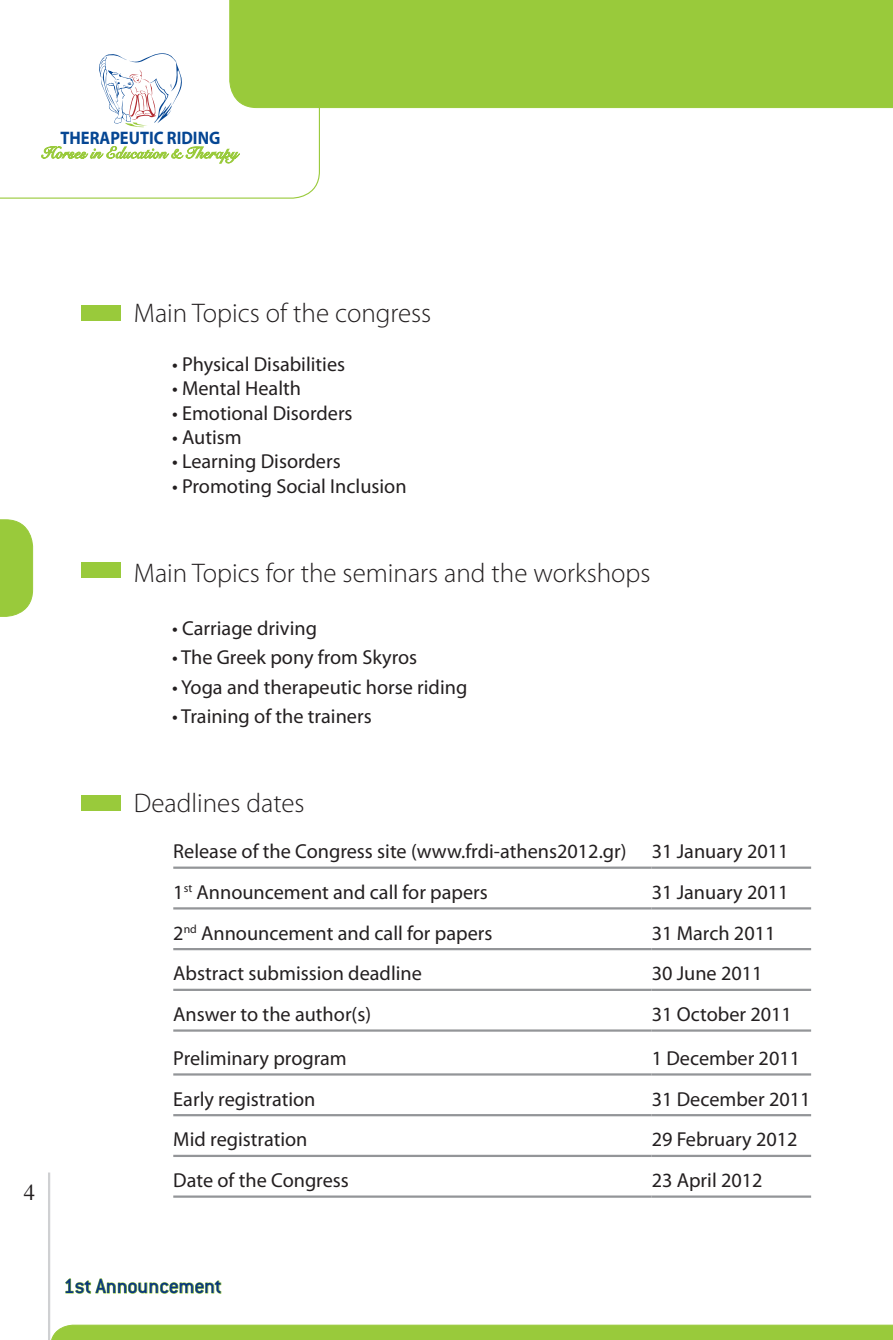
<style>
.page{position:relative;width:893px;height:1340px;background:#fff}
.page>*{position:absolute;margin:0;border:0;box-sizing:border-box;transform-origin:0 0}
.t1{font:300 27px "Myriad Pro";color:#231f20}
.t2{font:500 22.5px "Conduit ITC Hel";letter-spacing:-.01em;color:#08367c}
.t3{font:22.5px "Times";color:#231f20}
.t4{font:20.25px/40.7px "Myriad Pro";color:#231f20}
.t5{font:700 18.22px "Myriad Pro";color:#054693;scale:.91 1}
</style>
<div class="page">
<div style="left:320px;top:0;width:572px;height:108px;background:#99ca3b"></div>
<hr style="left:48px;top:1172px;width:2px;height:167px;background:#cfd0d2">
<svg style="left:65px;top:1278px;width:156px;height:15px"></svg>
<svg style="left:0;top:0;width:320px;height:199px"></svg>
<svg style="left:892px;top:0;width:1px;height:108px"></svg>
<svg style="left:50px;top:1324px;width:843px;height:15px;background:#9ecc46"></svg>
<hr style="left:173px;top:866px;width:479px;height:2px;background:#939598">
<hr style="left:652px;top:866px;width:159px;height:2px;background:#939598">
<hr style="left:173px;top:907px;width:479px;height:2px;background:#939598">
<hr style="left:652px;top:907px;width:159px;height:2px;background:#939598">
<hr style="left:173px;top:948px;width:479px;height:2px;background:#939598">
<hr style="left:652px;top:948px;width:159px;height:2px;background:#939598">
<hr style="left:173px;top:988px;width:479px;height:3px;background:#939598">
<hr style="left:652px;top:988px;width:159px;height:3px;background:#939598">
<hr style="left:173px;top:1029px;width:479px;height:2px;background:#939598">
<hr style="left:652px;top:1029px;width:159px;height:2px;background:#939598">
<hr style="left:173px;top:1073px;width:479px;height:2px;background:#939598">
<hr style="left:652px;top:1073px;width:159px;height:2px;background:#939598">
<hr style="left:173px;top:1114px;width:479px;height:2px;background:#939598">
<hr style="left:652px;top:1114px;width:159px;height:2px;background:#939598">
<hr style="left:173px;top:1154px;width:479px;height:2px;background:#939598">
<hr style="left:652px;top:1154px;width:159px;height:2px;background:#939598">
<hr style="left:173px;top:1195px;width:479px;height:2px;background:#939598">
<hr style="left:652px;top:1195px;width:159px;height:2px;background:#939598">
<div style="left:81px;top:795px;width:40px;height:15px;background:#99ca3b"></div>
<div style="left:81px;top:563px;width:40px;height:15px;background:#99ca3b"></div>
<div style="left:81px;top:305px;width:40px;height:15px;background:#99ca3b"></div>
<svg style="left:0;top:519px;width:33px;height:97px;background:#a2ce4c"></svg>
<p class="t5" style="left:60px;top:126px;width:177px">THERAPEUTIC RIDING</p>
<p class="t3" style="left:24px;top:1171px;width:13px">4</p>
<h1 class="t1" style="left:134px;top:298px;width:299px">Main Topics of the congress</h1>
<p class="t4" style="left:172px;top:343px;width:175px">• Physical Disabilities</p>
<p class="t4" style="left:172px;top:368px;width:131px">• Mental Health</p>
<p class="t4" style="left:172px;top:392px;width:182px">• Emotional Disorders</p>
<p class="t4" style="left:172px;top:416px;width:71px">• Autism</p>
<p class="t4" style="left:172px;top:441px;width:170px">• Learning Disorders</p>
<p class="t4" style="left:172px;top:465px;width:236px">• Promoting Social Inclusion</p>
<h1 class="t1" style="left:134px;top:558px;width:518px">Main Topics for the seminars and the workshops</h1>
<p class="t4" style="left:172px;top:607px;width:146px">• Carriage driving</p>
<p class="t4" style="left:172px;top:637px;width:247px">• The Greek pony from Skyros</p>
<p class="t4" style="left:172px;top:666px;width:297px">• Yoga and therapeutic horse riding</p>
<p class="t4" style="left:172px;top:695px;width:201px">• Training of the trainers</p>
<h1 class="t1" style="left:134px;top:788px;width:172px">Deadlines dates</h1>
<p class="t4" style="left:173px;top:830px;width:617px">Release of the Congress site (www.frdi-athens2012.gr) 31 January 2011<br>1<sup>st</sup> Announcement and call for papers</p>
<p class="t4" style="left:652px;top:871px;width:138px">31 January 2011</p>
<p class="t4" style="left:173px;top:912px;width:321px">2<sup>nd</sup> Announcement and call for papers</p>
<p class="t4" style="left:652px;top:912px;width:125px">31 March 2011</p>
<p class="t4" style="left:173px;top:952px;width:250px">Abstract submission deadline</p>
<p class="t4" style="left:652px;top:952px;width:112px">30 June 2011</p>
<p class="t4" style="left:173px;top:993px;width:199px">Answer to the author(s)</p>
<p class="t4" style="left:652px;top:993px;width:142px">31 October 2011</p>
<p class="t4" style="left:173px;top:1037px;width:175px">Preliminary program</p>
<p class="t4" style="left:652px;top:1037px;width:150px">1 December 2011</p>
<p class="t4" style="left:173px;top:1078px;width:144px">Early registration</p>
<p class="t4" style="left:652px;top:1078px;width:160px">31 December 2011</p>
<p class="t4" style="left:173px;top:1118px;width:136px">Mid registration</p>
<p class="t4" style="left:652px;top:1118px;width:148px">29 February 2012</p>
<p class="t4" style="left:173px;top:1159px;width:177px">Date of the Congress</p>
<p class="t4" style="left:652px;top:1159px;width:112px">23 April 2012</p>
<p class="t2" style="left:63px;top:1274px;width:160px">1st Announcement</p>
</div>
